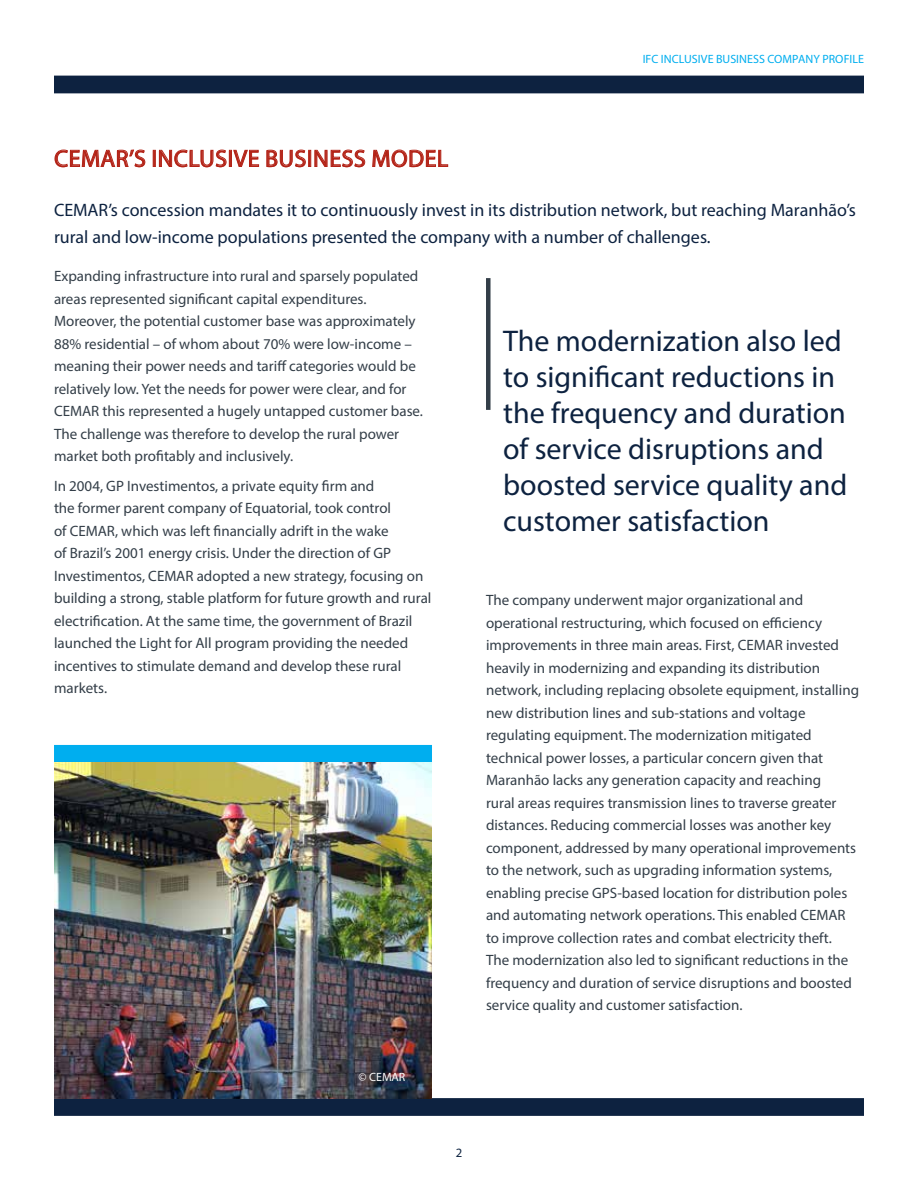
<style>
.page{position:relative;width:918px;height:1188px;background:#fff}
.page>*{position:absolute;margin:0;border:0;box-sizing:border-box;transform-origin:0 0}
.t1{font:30px/36px "Myriad Pro";color:#0d2240}
.t2{font:24px "Myriad Pro";letter-spacing:.02em;color:#b32317}
.t3{font:18px/27px "Myriad Pro";color:#0d2240}
.t4{font:15px/22.5px "Myriad Pro";color:#333e48}
.t5{font:12.75px "Myriad Pro";color:#0d2240}
.t6{font:12px "Myriad Pro";letter-spacing:.005em;color:#00aeef}
.t7{font:12px "Myriad Pro";color:#fff}
</style>
<div class="page">
<div style="left:54px;top:76px;width:810px;height:17px;background:#0d2240"></div>
<div style="left:54px;top:1098px;width:810px;height:18px;background:#0d2240"></div>
<div style="left:54px;top:745px;width:378px;height:18px;background:#00aeef"></div>
<svg style="left:55px;top:150px;width:90px;height:17px"></svg>
<svg style="left:153px;top:150px;width:73px;height:17px"></svg>
<div style="left:229px;top:150px;width:3px;height:17px;border:1px solid #b32317"></div>
<svg style="left:233px;top:150px;width:26px;height:17px"></svg>
<svg style="left:267px;top:150px;width:98px;height:17px"></svg>
<svg style="left:372px;top:150px;width:76px;height:17px"></svg>
<img style="left:54px;top:763px;width:378px;height:335px">
<div style="left:486px;top:278px;width:5px;height:132px;background:#333e48"></div>
<p class="t6" style="left:643px;top:52px;width:223px">IFC INCLUSIVE BUSINESS COMPANY PROFILE</p>
<h2 class="t2" style="left:54px;top:144px;width:16px">cem</h2>
<h2 class="t2" style="left:100px;top:144px;width:86px">ar’s Inclusi</h2>
<h2 class="t2" style="left:234px;top:144px;width:108px">ve Business</h2>
<h2 class="t2" style="left:371px;top:144px;width:65px">Model</h2>
<p class="t3" style="left:54px;top:196px;width:803px">CEMAR’s concession mandates it to continuously invest in its distribution network, but reaching Maranhão’s rural and low-income populations presented the company with a number of challenges.</p>
<p class="t4" style="left:54px;top:265px;width:371px">Expanding infrastructure into rural and sparsely populated areas represented significant capital expenditures.<br>Moreover, the potential customer base was approximately 88% residential – of whom about 70% were low-income – meaning their power needs and tariff categories would be relatively low. Yet the needs for power were clear, and for CEMAR this represented a hugely untapped customer base.<br>The challenge was therefore to develop the rural power market both profitably and inclusively.</p>
<p class="t4" style="left:54px;top:474px;width:379px">In 2004, GP Investimentos, a private equity firm and<br>the former parent company of Equatorial, took control<br>of CEMAR, which was left financially adrift in the wake<br>of Brazil’s 2001 energy crisis. Under the direction of GP Investimentos, CEMAR adopted a new strategy, focusing on building a strong, stable platform for future growth and rural electrification. At the same time, the government of Brazil launched the Light for All program providing the needed incentives to stimulate demand and develop these rural markets.</p>
<h1 class="t1" style="left:503px;top:322px;width:346px">The modernization also led to significant reductions in the frequency and duration of service disruptions and boosted service quality and customer satisfaction</h1>
<p class="t4" style="left:486px;top:589px;width:375px">The company underwent major organizational and operational restructuring, which focused on efficiency improvements in three main areas. First, CEMAR invested heavily in modernizing and expanding its distribution network, including replacing obsolete equipment, installing new distribution lines and sub-stations and voltage regulating equipment. The modernization mitigated technical power losses, a particular concern given that Maranhão lacks any generation capacity and reaching<br>rural areas requires transmission lines to traverse greater distances. Reducing commercial losses was another key component, addressed by many operational improvements to the network, such as upgrading information systems, enabling precise GPS-based location for distribution poles and automating network operations. This enabled CEMAR<br>to improve collection rates and combat electricity theft.<br>The modernization also led to significant reductions in the frequency and duration of service disruptions and boosted service quality and customer satisfaction.</p>
<p class="t7" style="left:359px;top:1070px;width:41px">© CEMAR</p>
<p class="t5" style="left:456px;top:1145px;width:8px">2</p>
</div>
